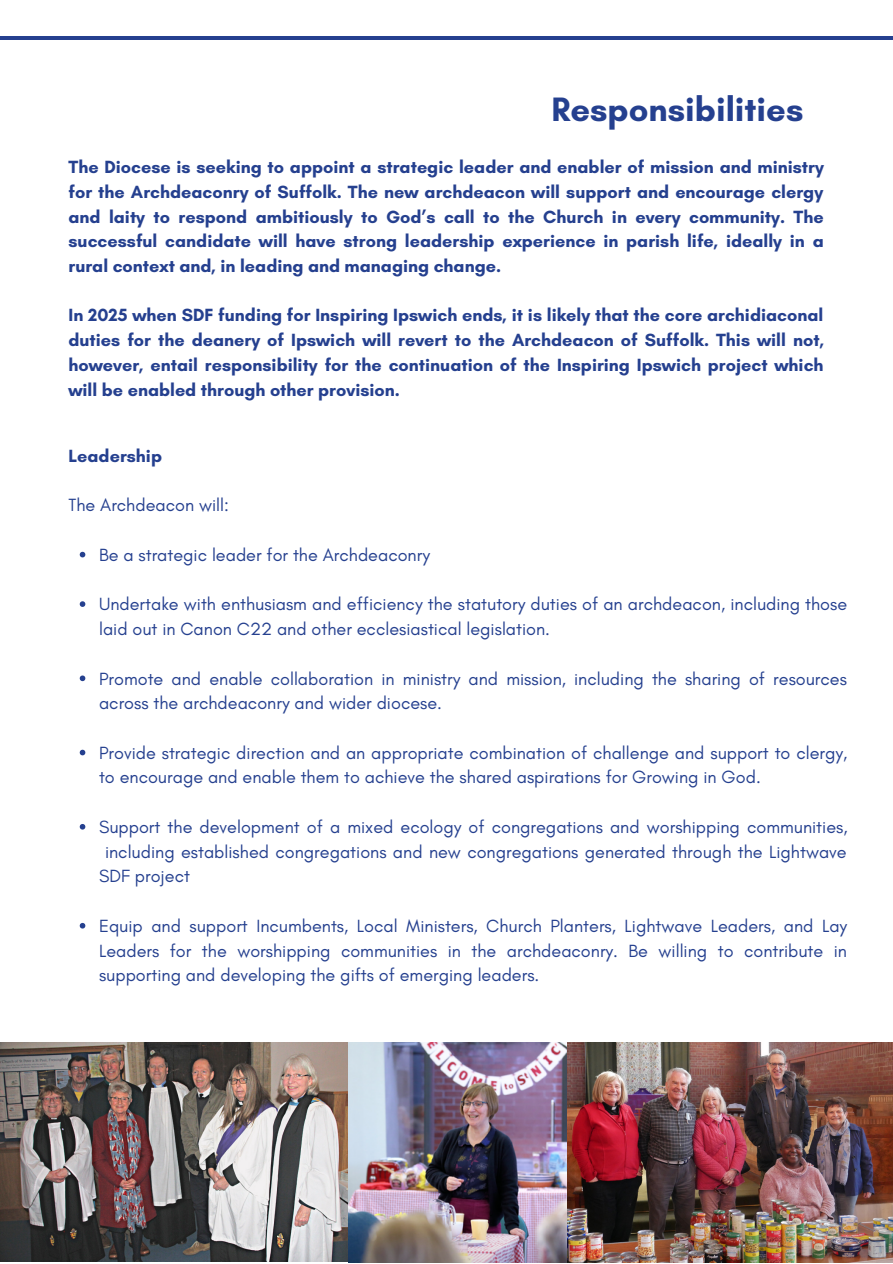
<style>
.page{position:relative;width:893px;height:1264px;background:#fff}
.page>*{position:absolute;margin:0;border:0;box-sizing:border-box;transform-origin:0 0}
.t1{font:700 34.5px "Glacial Indifference";color:#25408f}
.t2{font:18px/24.8px "Glacial Indifference";color:#25408f}
.t3{font:700 18px/24.8px "Glacial Indifference";color:#25408f;text-align:justify}
</style>
<div class="page">
<hr style="left:0;top:36px;width:892px;height:4px;background:#25408f">
<img style="left:0;top:1042px;width:567px;height:220px">
<img style="left:567px;top:1042px;width:325px;height:220px">
<svg style="left:80px;top:552px;width:5px;height:5px"></svg>
<svg style="left:80px;top:601px;width:5px;height:6px"></svg>
<svg style="left:80px;top:675px;width:5px;height:6px"></svg>
<svg style="left:80px;top:749px;width:5px;height:6px"></svg>
<svg style="left:80px;top:824px;width:5px;height:5px"></svg>
<svg style="left:80px;top:922px;width:5px;height:6px"></svg>
<h1 class="t1" style="left:551px;top:88px;width:253px">Responsibilities</h1>
<p class="t3" style="left:68px;top:154px;width:757px">The Diocese is seeking to appoint a strategic leader and enabler of mission and ministry for the Archdeaconry of Suffolk. The new archdeacon will support and encourage clergy and laity to respond ambitiously to God’s call to the Church in every community. The successful candidate will have strong leadership experience in parish life, ideally in a rural context and, in leading and managing change.</p>
<p class="t3" style="left:68px;top:303px;width:757px">In 2025 when SDF funding for Inspiring Ipswich ends, it is likely that the core archidiaconal duties for the deanery of Ipswich will revert to the Archdeacon of Suffolk. This will not, however, entail responsibility for the continuation of the Inspiring Ipswich project which will be enabled through other provision.</p>
<p class="t3" style="left:68px;top:443px;width:95px">Leadership</p>
<p class="t2" style="left:68px;top:492px;width:162px">The Archdeacon will:</p>
<p class="t2" style="left:99px;top:542px;width:332px">Be a strategic leader for the Archdeaconry</p>
<p class="t2" style="left:99px;top:591px;width:749px">Undertake with enthusiasm and efficiency the statutory duties of an archdeacon, including those laid out in Canon C22 and other ecclesiastical legislation.</p>
<p class="t2" style="left:99px;top:666px;width:749px">Promote and enable collaboration in ministry and mission, including the sharing of resources across the archdeaconry and wider diocese.</p>
<p class="t2" style="left:99px;top:740px;width:749px">Provide strategic direction and an appropriate combination of challenge and support to clergy, to encourage and enable them to achieve the shared aspirations for Growing in God.</p>
<p class="t2" style="left:99px;top:814px;width:750px">Support the development of a mixed ecology of congregations and worshipping communities,</p>
<p class="t2" style="left:105px;top:839px;width:743px">including established congregations and new congregations generated through the Lightwave</p>
<p class="t2" style="left:99px;top:863px;width:92px">SDF project</p>
<p class="t2" style="left:99px;top:913px;width:749px;text-align:justify">Equip and support Incumbents, Local Ministers, Church Planters, Lightwave Leaders, and Lay Leaders for the worshipping communities in the archdeaconry. Be willing to contribute in supporting and developing the gifts of emerging leaders.</p>
</div>
